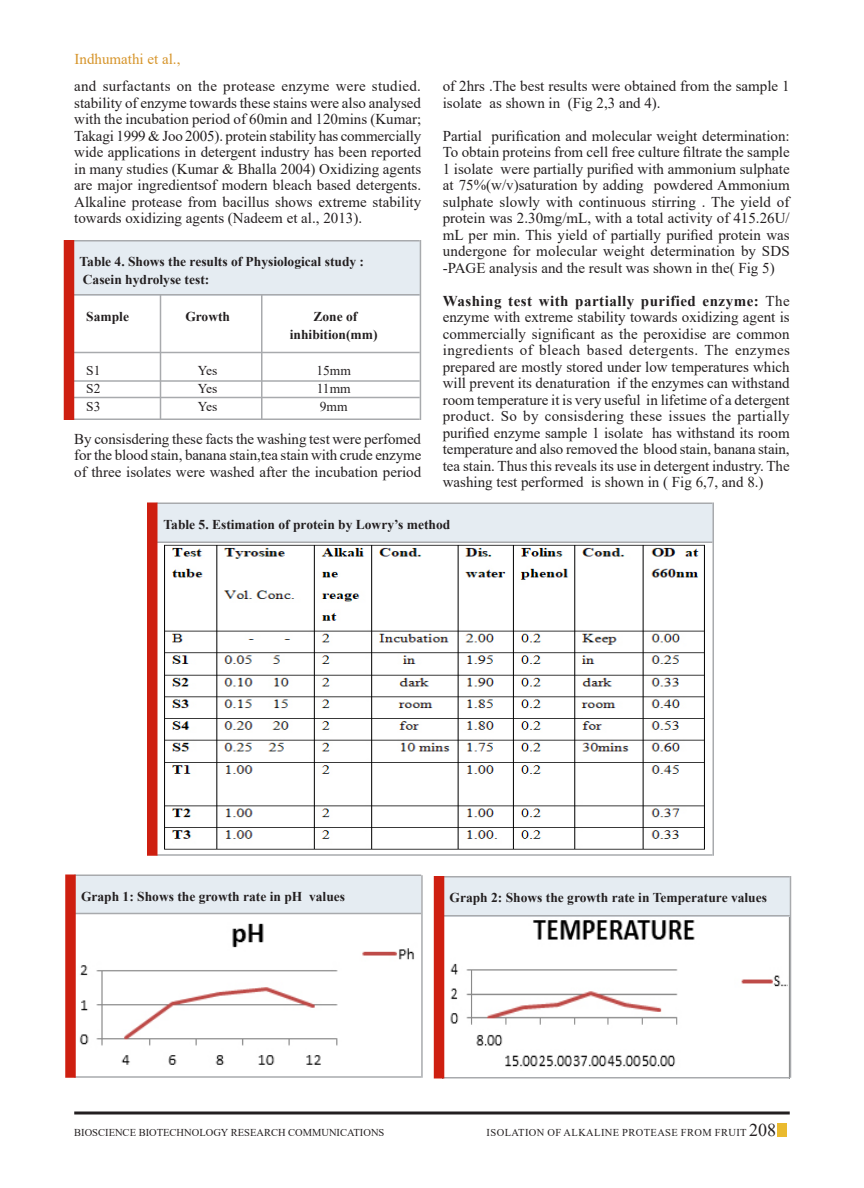
<style>
.page{position:relative;width:864px;height:1188px;background:#fff}
.page>*{position:absolute;margin:0;border:0;box-sizing:border-box;transform-origin:0 0}
.Body_text{font:15px/16.5px "Times New Roman";color:#231f20;text-align:justify}
.Body_text-2{font:15px "Times New Roman";color:#d69429}
.Body_text-3{font:700 13.5px "Times New Roman";color:#231f20}
.Body_text-4{font:13.5px "Times New Roman";color:#231f20}
.t1{font:10.5px "Times New Roman";color:#231f20}
.t2{font:10.5px "Times New Roman";letter-spacing:.035em;color:#231f20}
.s1{font-weight:700}
.s2{font-size:18px}
</style>
<div class="page">
<div style="left:777px;top:1124px;width:10px;height:13px;background:#eaba2e"></div>
<hr style="left:74px;top:1112px;width:716px;height:2px;background:#231f20">
<div style="left:73px;top:241px;width:347px;height:54px;background:#e5ecf2"></div>
<hr style="left:73px;top:294px;width:347px;height:2px;background:#a8aaad">
<hr style="left:73px;top:352px;width:347px;height:1px;background:#a8aaad">
<hr style="left:73px;top:240px;width:347px;height:2px;background:#a8aaad">
<hr style="left:73px;top:380px;width:347px;height:2px;background:#a8aaad">
<hr style="left:73px;top:397px;width:347px;height:1px;background:#a8aaad">
<hr style="left:73px;top:418px;width:347px;height:2px;background:#a8aaad">
<hr style="left:160px;top:294px;width:1px;height:126px;background:#a8aaad">
<hr style="left:261px;top:294px;width:1px;height:125px;background:#a8aaad">
<hr style="left:420px;top:240px;width:1px;height:180px;background:#a8aaad">
<div style="left:64px;top:240px;width:10px;height:180px;background:#ce1f10"></div>
<img style="left:164px;top:544px;width:541px;height:306px">
<div style="left:157px;top:503px;width:555px;height:39px;background:#e5ecf2"></div>
<hr style="left:157px;top:502px;width:555px;height:2px;background:#a8aaad">
<hr style="left:157px;top:542px;width:555px;height:1px;background:#a8aaad">
<hr style="left:157px;top:854px;width:555px;height:2px;background:#a8aaad">
<hr style="left:712px;top:502px;width:2px;height:354px;background:#a8aaad">
<div style="left:147px;top:502px;width:11px;height:354px;background:#ce1f10"></div>
<img style="left:76px;top:914px;width:345px;height:151px">
<div style="left:74px;top:875px;width:347px;height:39px;background:#e5ecf2"></div>
<hr style="left:74px;top:874px;width:347px;height:2px;background:#a8aaad">
<hr style="left:74px;top:913px;width:347px;height:1px;background:#a8aaad">
<hr style="left:74px;top:1076px;width:347px;height:2px;background:#a8aaad">
<hr style="left:421px;top:875px;width:2px;height:203px;background:#a8aaad">
<div style="left:65px;top:874px;width:11px;height:204px;background:#ce1f10"></div>
<img style="left:444px;top:916px;width:346px;height:161px">
<div style="left:443px;top:876px;width:347px;height:40px;background:#e5ecf2"></div>
<hr style="left:443px;top:876px;width:347px;height:2px;background:#a8aaad">
<hr style="left:443px;top:915px;width:347px;height:1px;background:#a8aaad">
<hr style="left:443px;top:1077px;width:347px;height:1px;background:#a8aaad">
<hr style="left:790px;top:876px;width:1px;height:202px;background:#a8aaad">
<div style="left:434px;top:876px;width:10px;height:202px;background:#ce1f10"></div>
<p class="Body_text-2" style="left:75px;top:48px;width:107px">Indhumathi et al.,</p>
<p class="Body_text" style="left:74px;top:78px;width:349px">and surfactants on the protease enzyme were studied. stability of enzyme towards these stains were also analysed with the incubation period of 60min and 120mins (Kumar; Takagi 1999 &amp; Joo 2005). protein stability has commercially wide applications in detergent industry has been reported in many studies (Kumar &amp; Bhalla 2004) Oxidizing agents are major ingredientsof modern bleach based detergents.<br>Alkaline protease from bacillus shows extreme stability towards oxidizing agents (Nadeem et al., 2013).</p>
<p class="Body_text" style="left:443px;top:78px;width:348px">of 2hrs .The best results were obtained from the sample 1 isolate as shown in (Fig 2,3 and 4).</p>
<p class="Body_text" style="left:443px;top:127px;width:348px">Partial purification and molecular weight determination:<br>To obtain proteins from cell free culture filtrate the sample 1 isolate were partially purified with ammonium sulphate at 75%(w/v)saturation by adding powdered Ammonium sulphate slowly with continuous stirring . The yield of protein was 2.30mg/mL, with a total activity of 415.26U/ mL per min. This yield of partially purified protein was undergone for molecular weight determination by SDS -PAGE analysis and the result was shown in the( Fig 5)</p>
<p class="Body_text" style="left:443px;top:292px;width:349px"><span class="s1">Washing test with partially purified enzyme:</span> The enzyme with extreme stability towards oxidizing agent is commercially significant as the peroxidise are common ingredients of bleach based detergents. The enzymes prepared are mostly stored under low temperatures which will prevent its denaturation if the enzymes can withstand room temperature it is very useful in lifetime of a detergent product. So by consisdering these issues the partially purified enzyme sample 1 isolate has withstand its room temperature and also removed the blood stain, banana stain, tea stain. Thus this reveals its use in detergent industry. The washing test performed is shown in ( Fig 6,7, and 8.)</p>
<p class="Body_text-3" style="left:80px;top:252px;width:286px">Table 4. Shows the results of Physiological study :</p>
<p class="Body_text-3" style="left:83px;top:270px;width:128px">Casein hydrolyse test:</p>
<p class="Body_text-3" style="left:86px;top:307px;width:44px">Sample</p>
<p class="Body_text-3" style="left:185px;top:307px;width:46px">Growth</p>
<p class="Body_text-3" style="left:314px;top:307px;width:45px">Zone of</p>
<p class="Body_text-3" style="left:290px;top:325px;width:89px">inhibition(mm)</p>
<p class="Body_text-4" style="left:86px;top:361px;width:16px">S1</p>
<p class="Body_text-4" style="left:198px;top:361px;width:21px">Yes</p>
<p class="Body_text-4" style="left:316px;top:361px;width:36px">15mm</p>
<p class="Body_text-4" style="left:86px;top:379px;width:16px">S2</p>
<p class="Body_text-4" style="left:198px;top:379px;width:21px">Yes</p>
<p class="Body_text-4" style="left:317px;top:379px;width:36px">11mm</p>
<p class="Body_text-4" style="left:86px;top:397px;width:16px">S3</p>
<p class="Body_text-4" style="left:198px;top:397px;width:21px">Yes</p>
<p class="Body_text-4" style="left:320px;top:397px;width:29px">9mm</p>
<p class="Body_text" style="left:74px;top:430px;width:349px">By consisdering these facts the washing test were perfomed for the blood stain, banana stain,tea stain with crude enzyme of three isolates were washed after the incubation period</p>
<p class="Body_text-3" style="left:164px;top:515px;width:288px">Table 5. Estimation of protein by Lowry’s method</p>
<p class="Body_text-3" style="left:81px;top:887px;width:266px">Graph 1: Shows the growth rate in pH values</p>
<p class="Body_text-3" style="left:450px;top:887px;width:319px">Graph 2: Shows the growth rate in Temperature values</p>
<p class="t1" style="left:74px;top:1125px;width:32px">BIOSCIENCE</p>
<p class="t1" style="left:139px;top:1125px;width:191px">BIOTECHNOLOGY RE SEARCH COMMUNIC</p>
<p class="t1" style="left:347px;top:1125px;width:39px">ATIONS</p>
<p class="t2" style="left:487px;top:1125px;width:291px">Isolation of Alkaline Proteas e from Fruit <span class="s2">208</span></p>
</div>
